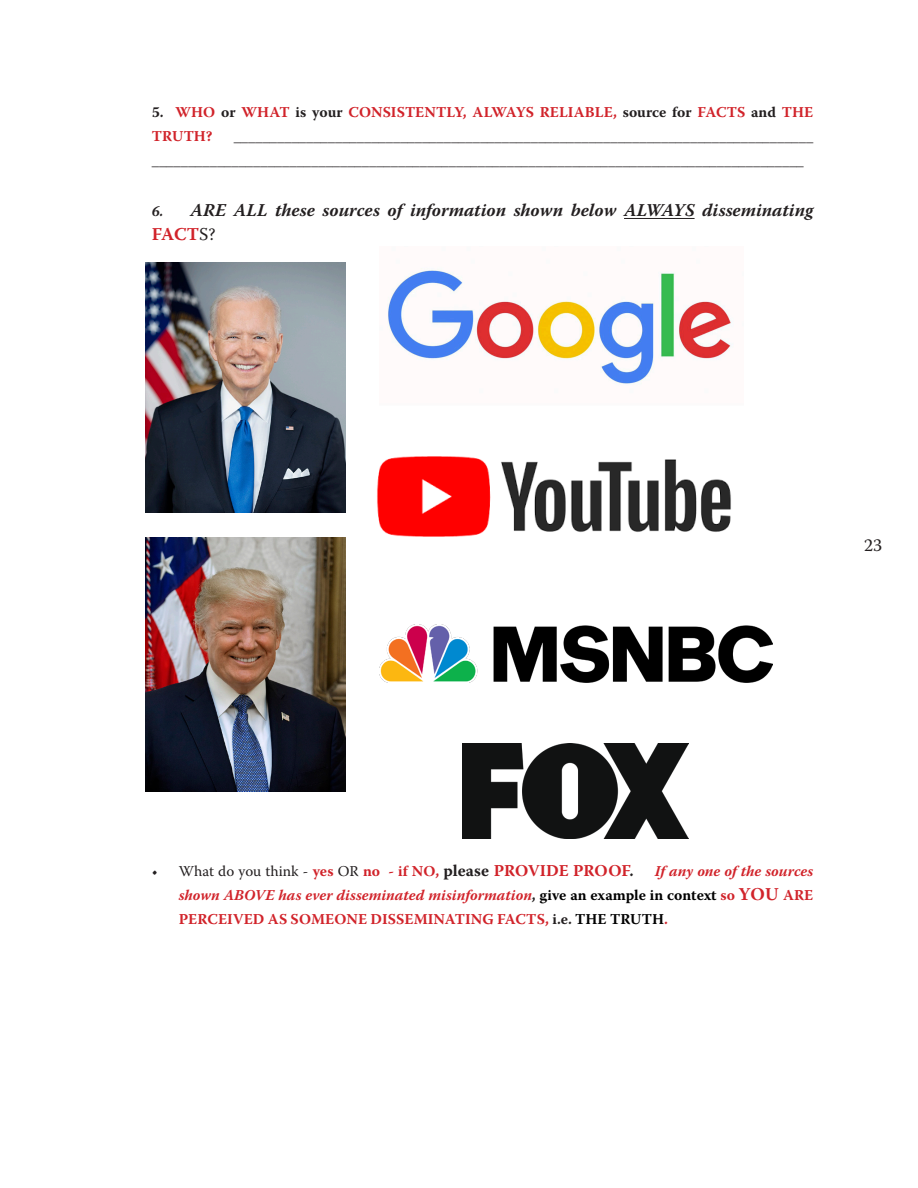
<style>
.page{position:relative;width:918px;height:1188px;background:#fff}
.page>*{position:absolute;margin:0;border:0;box-sizing:border-box;transform-origin:0 0}
.t1{font:italic 700 18px/24px "Warnock Pro";color:#231f20}
.t2{font:18px "Warnock Pro";color:#231f20}
.t3{font:700 15px/24px "Warnock Pro";color:#231f20}
.t4{font:italic 700 15px/24px "Warnock Pro";color:#d1232a;text-align:justify}
.t5{font:700 15px/24px "Warnock Pro";color:#d1232a}
.t6{font:15px "Warnock Pro";color:#231f20}
.s1{color:#231f20}
.s2{font-size:15px}
.s3{font-style:normal;color:#d1232a}
.s4{font-weight:400;font-style:normal}
.s5{font-weight:700;color:#d1232a}
.s6{font-weight:700;font-size:16.5px}
.s7{font-weight:700;font-size:16.5px;color:#d1232a}
.s8{font-style:normal;color:#231f20}
.s9{font-style:normal;color:#000}
.s10{font-style:normal}
.s11{font-style:normal;font-size:18px}
</style>
<div class="page">
<img style="left:387px;top:268px;width:346px;height:116px">
<img style="left:377px;top:457px;width:354px;height:79px">
<img style="left:462px;top:744px;width:226px;height:95px">
<img style="left:379px;top:624px;width:394px;height:58px">
<hr style="left:624px;top:218px;width:71px;height:1px;background:#231f20">
<img style="left:145px;top:263px;width:200px;height:250px">
<img style="left:145px;top:538px;width:200px;height:253px">
<p class="t5" style="left:152px;top:100px;width:663px"><span class="s1">5.</span> WHO <span class="s1">or</span> WHAT <span class="s1">is your</span> CONSISTENTLY, ALWAYS RELIABLE, <span class="s1">source for</span> FACTS <span class="s1">and</span> THE<br>TRUTH?</p>
<p class="t3" style="left:152px;top:124px;width:663px;text-indent:82px">________________________________________________________________________________ __________________________________________________________________________________________</p>
<p class="t1" style="left:152px;top:198px;width:663px"><span class="s2">6.</span> ARE ALL these sources of information shown below ALWAYS disseminating<br><span class="s3">FACT</span><span class="s4">S?</span></p>
<p class="t2" style="left:864px;top:534px;width:20px">23</p>
<p class="t6" style="left:152px;top:862px;width:484px">• What do you think - <span class="s5">yes</span> OR <span class="s5">no - if NO,</span> <span class="s6">please</span> <span class="s7">PROVIDE PROOF</span><span class="s6">.</span></p>
<p class="t4" style="left:179px;top:859px;width:636px;text-indent:476px">If any one of the sources shown ABOVE has ever disseminated misinformation<span class="s8">,</span> <span class="s9">give an example in context</span> <span class="s10">so</span> <span class="s11">YOU</span> <span class="s10">ARE PERCEIVED AS SOMEONE DISSEMINATING FACTS,</span> <span class="s8">i.e.</span> <span class="s9">THE TRUTH</span><span class="s10">.</span></p>
</div>
